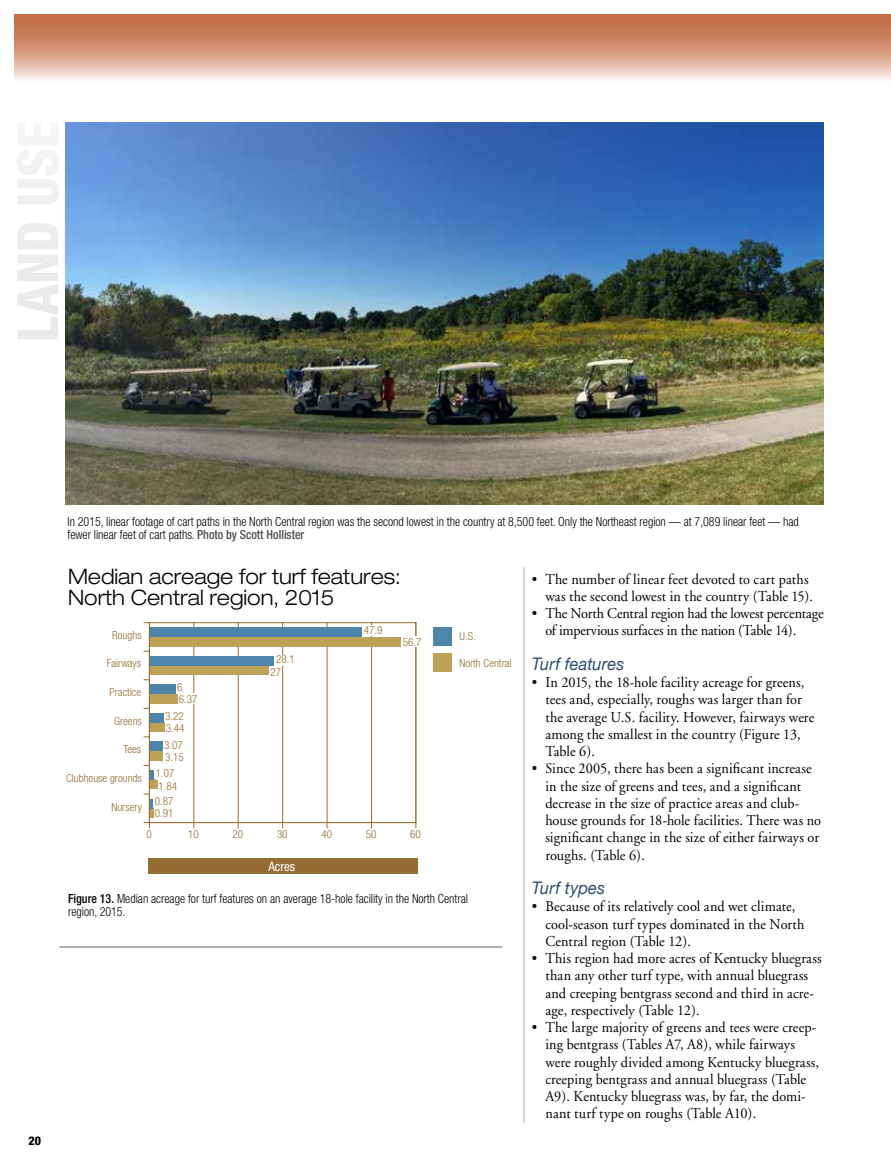
<style>
.page{position:relative;width:891px;height:1175px;background:#fff}
.page>*{position:absolute;margin:0;border:0;box-sizing:border-box;transform-origin:0 0}
.t1{font:300 expanded 21.3px/21px "Helvetica Neue";color:#000;scale:.95 1}
.t2{font:italic 17.4px "Helvetica Neue";color:#2e4d74;scale:.95 1}
.t3{font:15px/17.2px "Adobe Garamond";letter-spacing:.005em;color:#000;scale:.95 1}
.t4{font:condensed 12.9px "Helvetica Neue";color:#fff}
.t5{font:300 condensed 12.6px/13.5px "Helvetica Neue";color:#000;scale:.95 1}
.t6{font:800 condensed 12px "Helvetica Neue";color:#000}
.t7{font:300 condensed 11.1px "Helvetica Neue";color:#956c33}
.s1{font-weight:500;color:#4d4d4f}
.s2{font-weight:500}
</style>
<div class="page">
<svg style="left:14px;top:14px;width:877px;height:66px"></svg>
<hr style="left:524px;top:567px;width:1px;height:555px;background:#b6b8ba">
<img style="left:66px;top:123px;width:758px;height:381px">
<hr style="left:415px;top:622px;width:1px;height:200px;background:#956c33">
<hr style="left:149px;top:622px;width:267px;height:1px;background:#956c33">
<hr style="left:416px;top:622px;width:1px;height:200px;background:#956c33">
<hr style="left:371px;top:622px;width:1px;height:200px;background:#956c33">
<hr style="left:327px;top:622px;width:1px;height:200px;background:#956c33">
<hr style="left:282px;top:622px;width:1px;height:200px;background:#956c33">
<hr style="left:238px;top:622px;width:1px;height:200px;background:#956c33">
<hr style="left:194px;top:622px;width:1px;height:200px;background:#956c33">
<hr style="left:149px;top:798px;width:4px;height:10px;background:#4f84aa">
<div style="left:149px;top:779px;width:9px;height:10px;background:#bda157"></div>
<div style="left:149px;top:770px;width:5px;height:9px;background:#4f84aa"></div>
<div style="left:149px;top:751px;width:14px;height:9px;background:#bda157"></div>
<div style="left:149px;top:741px;width:14px;height:10px;background:#4f84aa"></div>
<div style="left:149px;top:722px;width:16px;height:10px;background:#bda157"></div>
<div style="left:149px;top:713px;width:15px;height:9px;background:#4f84aa"></div>
<div style="left:149px;top:694px;width:29px;height:9px;background:#bda157"></div>
<div style="left:149px;top:684px;width:27px;height:10px;background:#4f84aa"></div>
<div style="left:149px;top:665px;width:120px;height:10px;background:#bda157"></div>
<div style="left:149px;top:656px;width:125px;height:9px;background:#4f84aa"></div>
<div style="left:149px;top:637px;width:252px;height:9px;background:#bda157"></div>
<div style="left:149px;top:627px;width:213px;height:10px;background:#4f84aa"></div>
<svg style="left:144px;top:808px;width:9px;height:20px"></svg>
<hr style="left:149px;top:622px;width:1px;height:200px;background:#956c33">
<hr style="left:149px;top:822px;width:267px;height:1px;background:#956c33">
<div style="left:180px;top:693px;width:18px;height:11px;background:#fff"></div>
<div style="left:276px;top:655px;width:19px;height:11px;background:#fff"></div>
<div style="left:403px;top:636px;width:19px;height:11px;background:#fff"></div>
<div style="left:364px;top:625px;width:19px;height:10px;background:#fff"></div>
<div style="left:433px;top:653px;width:19px;height:18px;background:#bda157"></div>
<div style="left:433px;top:627px;width:19px;height:19px;background:#4f84aa"></div>
<div style="left:148px;top:858px;width:269px;height:16px;background:#956c33"></div>
<hr style="left:59px;top:946px;width:443px;height:1px;background:#939598">
<p class="t6" style="left:28px;top:1132px;width:14px">20</p>
<p class="t5" style="left:68px;top:514px;width:771px">In 2015, linear footage of cart paths in the North Central region was the second lowest in the country at 8,500 feet. Only the Northeast region — at 7,089 linear feet — had fewer linear feet of cart paths. <span class="s1">Photo by Scott Hollister</span></p>
<h1 class="t1" style="left:68px;top:565px;width:352px">Median acreage for turf features:<br>North Central region, 2015</h1>
<p class="t7" style="left:112px;top:628px;width:31px">Roughs</p>
<p class="t7" style="left:364px;top:623px;width:20px">47.9</p>
<p class="t7" style="left:403px;top:635px;width:20px">56.7</p>
<p class="t7" style="left:107px;top:657px;width:36px">Fairways</p>
<p class="t7" style="left:276px;top:652px;width:20px">28.1</p>
<p class="t7" style="left:271px;top:665px;width:12px">27</p>
<p class="t7" style="left:110px;top:685px;width:33px">Practice</p>
<p class="t7" style="left:177px;top:681px;width:7px">6</p>
<p class="t7" style="left:179px;top:692px;width:20px">6.37</p>
<p class="t7" style="left:114px;top:714px;width:29px">Greens</p>
<p class="t7" style="left:165px;top:709px;width:20px">3.22</p>
<p class="t7" style="left:166px;top:722px;width:20px">3.44</p>
<p class="t7" style="left:123px;top:743px;width:19px">Tees</p>
<p class="t7" style="left:164px;top:738px;width:20px">3.07</p>
<p class="t7" style="left:165px;top:750px;width:20px">3.15</p>
<p class="t7" style="left:66px;top:771px;width:77px">Clubhouse grounds</p>
<p class="t7" style="left:156px;top:767px;width:20px">1.07</p>
<p class="t7" style="left:159px;top:779px;width:20px">1.84</p>
<p class="t7" style="left:111px;top:800px;width:32px">Nursery</p>
<p class="t7" style="left:155px;top:795px;width:20px">0.87</p>
<p class="t7" style="left:155px;top:807px;width:20px">0.91</p>
<p class="t7" style="left:147px;top:827px;width:7px">0</p>
<p class="t7" style="left:188px;top:827px;width:12px">10</p>
<p class="t7" style="left:233px;top:827px;width:12px">20</p>
<p class="t7" style="left:277px;top:827px;width:12px">30</p>
<p class="t7" style="left:321px;top:827px;width:12px">40</p>
<p class="t7" style="left:366px;top:827px;width:12px">50</p>
<p class="t7" style="left:410px;top:827px;width:12px">60</p>
<p class="t4" style="left:268px;top:858px;width:28px">Acres</p>
<p class="t7" style="left:460px;top:630px;width:18px">U.S.</p>
<p class="t7" style="left:460px;top:656px;width:54px">North Central</p>
<p class="t5" style="left:68px;top:891px;width:423px"><span class="s2">Figure 13.</span> Median acreage for turf features on an average 18-hole facility in the North Central region, 2015.</p>
<p class="t3" style="left:532px;top:570px;width:297px;text-align:right">• The number of linear feet devoted to cart paths was the second lowest in the country (Table 15).</p>
<p class="t3" style="left:545px;top:605px;width:294px;text-indent:-13px">• The North Central region had the lowest percentage of impervious surfaces in the nation (Table 14).</p>
<p class="t2" style="left:532px;top:651px;width:99px">Turf features</p>
<p class="t3" style="left:545px;top:674px;width:285px;text-indent:-13px">• In 2015, the 18-hole facility acreage for greens, tees and, especially, roughs was larger than for the average U.S. facility. However, fairways were among the smallest in the country (Figure 13, Table 6).</p>
<p class="t3" style="left:545px;top:760px;width:292px;text-indent:-13px">• Since 2005, there has been a significant increase in the size of greens and tees, and a significant decrease in the size of practice areas and club&shy;house grounds for 18-hole facilities. There was no significant change in the size of either fairways or roughs. (Table 6).</p>
<p class="t2" style="left:532px;top:875px;width:79px">Turf types</p>
<p class="t3" style="left:545px;top:898px;width:274px;text-indent:-13px">• Because of its relatively cool and wet climate, cool-season turf types dominated in the North<br>Central region (Table 12).</p>
<p class="t3" style="left:545px;top:950px;width:292px;text-indent:-13px">• This region had more acres of Kentucky bluegrass than any other turf type, with annual bluegrass and creeping bentgrass second and third in acre&shy;age, respectively (Table 12).</p>
<p class="t3" style="left:545px;top:1019px;width:290px;text-indent:-13px">• The large majority of greens and tees were creep&shy;ing bentgrass (Tables A7, A8), while fairways were roughly divided among Kentucky bluegrass, creeping bentgrass and annual bluegrass (Table A9). Kentucky bluegrass was, by far, the domi&shy;nant turf type on roughs (Table A10).</p>
</div>
